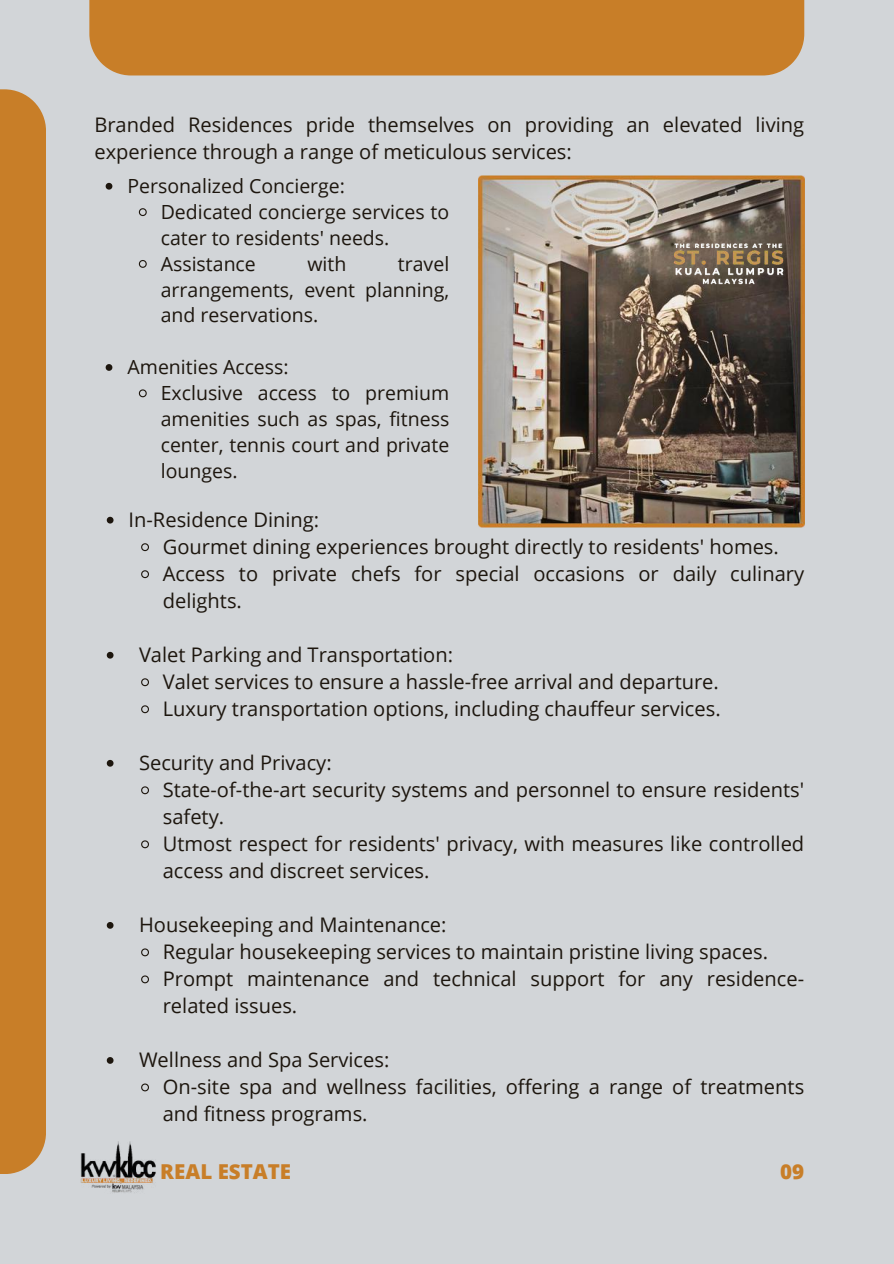
<style>
.page{position:relative;width:894px;height:1264px;background:#fff}
.page>*{position:absolute;margin:0;border:0;box-sizing:border-box;transform-origin:0 0}
.t1{font:800 20.55px "Open Sans";color:#c87e28}
.t2{font:20.1px/27px "Open Sans";color:#1d160e}
.t3{font:19.5px/25.8px "Open Sans";color:#1d160e}
</style>
<div class="page">
<div style="left:0;top:0;width:893px;height:1263px;background:#d2d5d8"></div>
<div style="left:0;top:89px;width:46px;height:1084px;background:#c87e28"></div>
<div style="left:89px;top:0;width:715px;height:75px;background:#c87e28"></div>
<img style="left:479px;top:175px;width:325px;height:352px">
<svg style="left:106px;top:183px;width:6px;height:7px"></svg>
<svg style="left:138px;top:208px;width:9px;height:9px"></svg>
<svg style="left:138px;top:260px;width:9px;height:8px"></svg>
<svg style="left:106px;top:364px;width:6px;height:7px"></svg>
<svg style="left:138px;top:389px;width:9px;height:9px"></svg>
<svg style="left:107px;top:517px;width:6px;height:6px"></svg>
<svg style="left:141px;top:543px;width:8px;height:9px"></svg>
<svg style="left:141px;top:570px;width:8px;height:9px"></svg>
<svg style="left:107px;top:652px;width:6px;height:6px"></svg>
<svg style="left:141px;top:678px;width:8px;height:9px"></svg>
<svg style="left:141px;top:705px;width:8px;height:9px"></svg>
<svg style="left:107px;top:760px;width:6px;height:6px"></svg>
<svg style="left:141px;top:786px;width:8px;height:9px"></svg>
<svg style="left:141px;top:840px;width:8px;height:9px"></svg>
<svg style="left:107px;top:922px;width:6px;height:6px"></svg>
<svg style="left:141px;top:948px;width:8px;height:9px"></svg>
<svg style="left:141px;top:975px;width:8px;height:9px"></svg>
<svg style="left:107px;top:1057px;width:6px;height:6px"></svg>
<svg style="left:141px;top:1083px;width:8px;height:9px"></svg>
<img style="left:80px;top:1141px;width:76px;height:52px">
<img style="left:656px;top:182px;width:144px;height:144px">
<p class="t2" style="left:94px;top:111px;width:711px">Branded Residences pride themselves on providing an elevated living experience through a range of meticulous services:</p>
<p class="t3" style="left:161px;top:172px;width:290px;text-indent:-33px">Personalized Concierge:<br>Dedicated concierge services to cater to residents' needs.<br>Assistance</p>
<p class="t3" style="left:161px;top:250px;width:290px;text-align:justify;text-indent:237px">travel arrangements, event planning, and reservations.</p>
<p class="t3" style="left:161px;top:354px;width:290px;text-indent:-33px">Amenities Access:<br>Exclusive access to premium amenities such as spas, fitness center, tennis court and private lounges.</p>
<p class="t2" style="left:163px;top:505px;width:642px;text-indent:-34px">In-Residence Dining:<br>Gourmet dining experiences brought directly to residents' homes.<br>Access to private chefs for special occasions or daily culinary delights.</p>
<p class="t2" style="left:163px;top:640px;width:559px;text-indent:-24px">Valet Parking and Transportation:<br>Valet services to ensure a hassle-free arrival and departure.<br>Luxury transportation options, including chauffeur services.</p>
<p class="t2" style="left:163px;top:748px;width:642px;text-indent:-24px">Security and Privacy:<br>State-of-the-art security systems and personnel to ensure residents' safety.<br>Utmost respect for residents' privacy, with measures like controlled access and discreet services.</p>
<p class="t2" style="left:163px;top:910px;width:642px;text-indent:-24px">Housekeeping and Maintenance:<br>Regular housekeeping services to maintain pristine living spaces.<br>Prompt maintenance and technical support for any residence&shy;related issues.</p>
<p class="t2" style="left:163px;top:1045px;width:642px;text-indent:-24px">Wellness and Spa Services:<br>On-site spa and wellness facilities, offering a range of treatments and fitness programs.</p>
<p class="t1" style="left:160px;top:1157px;width:132px">REAL ESTATE</p>
<p class="t1" style="left:780px;top:1157px;width:26px">09</p>
<p class="t3" style="left:307px;top:250px;width:40px">with</p>
</div>
